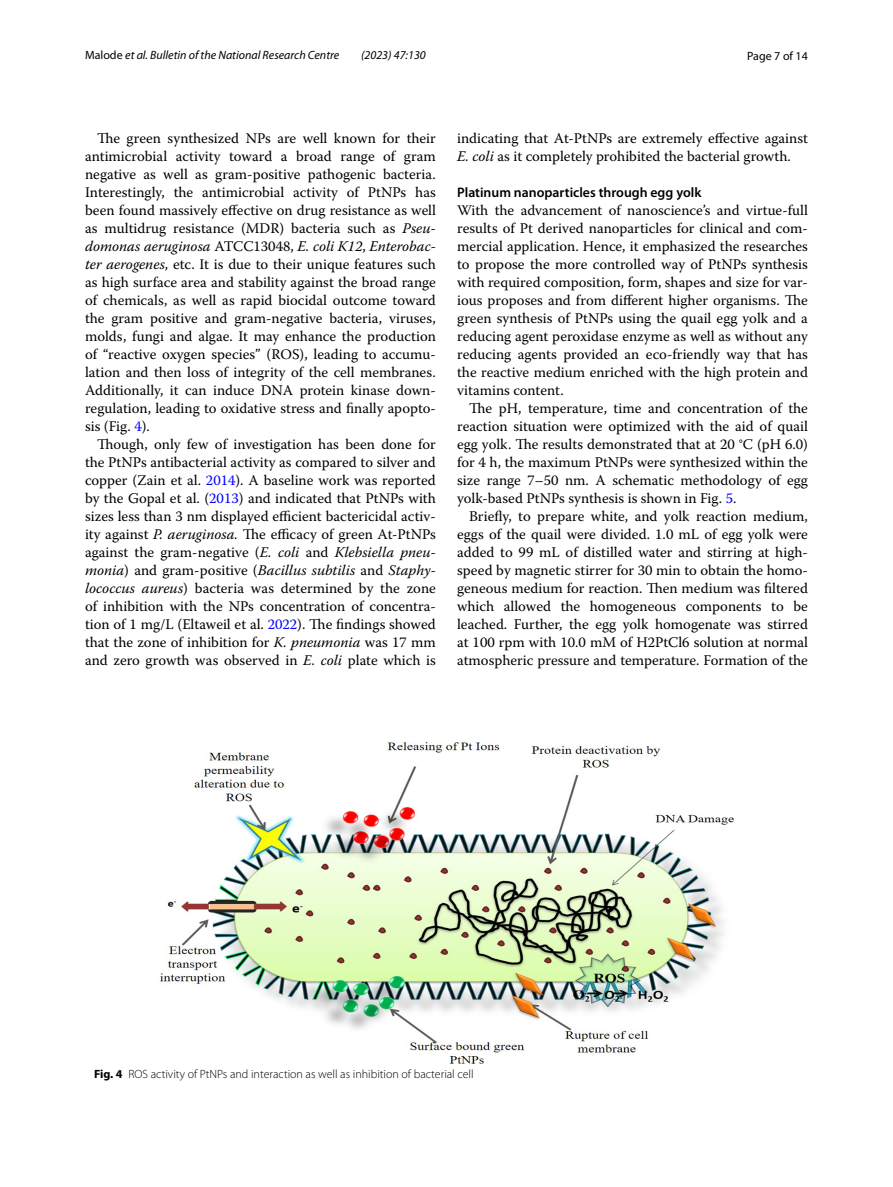
<style>
.page{position:relative;width:893px;height:1187px;background:#fff}
.page>*{position:absolute;margin:0;border:0;box-sizing:border-box;transform-origin:0 0}
.t1{font:14.7px/18px "Warnock Pro";color:#000;text-align:justify}
.t2{font:600 13.8px "Myriad Pro";color:#000}
.t3{font:300 12px "Myriad Pro";color:#000}
.t4{font:italic 12px "Myriad Pro";color:#000}
.t5{font:12px "Myriad Pro";color:#000}
.s1{font-style:normal}
.s2{font-style:italic}
.s3{color:#00f}
.s4{font-weight:700}
</style>
<div class="page">
<img style="left:160px;top:741px;width:573px;height:322px">
<p class="t4" style="left:85px;top:48px;width:256px"><span class="s1">Malode</span> et al. Bulletin of the National Research Centre</p>
<p class="t4" style="left:361px;top:48px;width:66px">(2023) 47:130</p>
<p class="t5" style="left:747px;top:48px;width:62px">Page 7 of 14</p>
<p class="t1" style="left:85px;top:128px;width:352px;text-indent:12px">The green synthesized NPs are well known for their antimicrobial activity toward a broad range of gram negative as well as gram-positive pathogenic bacteria.<br>Interestingly, the antimicrobial activity of PtNPs has been found massively effective on drug resistance as well as multidrug resistance (MDR) bacteria such as <span class="s2">Pseu&shy;domonas aeruginosa</span> ATCC13048, <span class="s2">E. coli K12</span>, <span class="s2">Enterobac&shy;ter aerogenes</span>, etc. It is due to their unique features such as high surface area and stability against the broad range of chemicals, as well as rapid biocidal outcome toward the gram positive and gram-negative bacteria, viruses, molds, fungi and algae. It may enhance the production of “reactive oxygen species” (ROS), leading to accumu&shy;lation and then loss of integrity of the cell membranes.<br>Additionally, it can induce DNA protein kinase down&shy;regulation, leading to oxidative stress and finally apopto&shy;sis (Fig. <span class="s3">4</span>).</p>
<p class="t1" style="left:85px;top:434px;width:352px;text-indent:12px">Though, only few of investigation has been done for the PtNPs antibacterial activity as compared to silver and copper (Zain et al. <span class="s3">2014</span>). A baseline work was reported by the Gopal et al. (<span class="s3">2013</span>) and indicated that PtNPs with sizes less than 3 nm displayed efficient bactericidal activ&shy;ity against <span class="s2">P. aeruginosa.</span> The efficacy of green At-PtNPs against the gram-negative (<span class="s2">E. coli</span> and <span class="s2">Klebsiella pneu&shy;monia</span>) and gram-positive (<span class="s2">Bacillus subtilis</span> and <span class="s2">Staphy&shy;lococcus aureus</span>) bacteria was determined by the zone of inhibition with the NPs concentration of concentra&shy;tion of 1 mg/L (Eltaweil et al. <span class="s3">2022</span>). The findings showed that the zone of inhibition for <span class="s2">K. pneumonia</span> was 17 mm and zero growth was observed in <span class="s2">E. coli</span> plate which is</p>
<p class="t1" style="left:457px;top:128px;width:352px">indicating that At-PtNPs are extremely effective against<br><span class="s2">E. coli</span> as it completely prohibited the bacterial growth.</p>
<p class="t2" style="left:457px;top:183px;width:246px">Platinum nanoparticles through egg yolk</p>
<p class="t1" style="left:457px;top:200px;width:352px">With the advancement of nanoscience’s and virtue-full results of Pt derived nanoparticles for clinical and com&shy;mercial application. Hence, it emphasized the researches to propose the more controlled way of PtNPs synthesis with required composition, form, shapes and size for var&shy;ious proposes and from different higher organisms. The green synthesis of PtNPs using the quail egg yolk and a reducing agent peroxidase enzyme as well as without any reducing agents provided an eco-friendly way that has the reactive medium enriched with the high protein and vitamins content.</p>
<p class="t1" style="left:457px;top:398px;width:352px;text-indent:12px">The pH, temperature, time and concentration of the reaction situation were optimized with the aid of quail egg yolk. The results demonstrated that at 20 °C (pH 6.0) for 4 h, the maximum PtNPs were synthesized within the size range 7–50 nm. A schematic methodology of egg yolk-based PtNPs synthesis is shown in Fig. <span class="s3">5</span>.</p>
<p class="t1" style="left:457px;top:506px;width:352px;text-indent:12px">Briefly, to prepare white, and yolk reaction medium, eggs of the quail were divided. 1.0 mL of egg yolk were added to 99 mL of distilled water and stirring at high&shy;speed by magnetic stirrer for 30 min to obtain the homo&shy;geneous medium for reaction. Then medium was filtered which allowed the homogeneous components to be leached. Further, the egg yolk homogenate was stirred at 100 rpm with 10.0 mM of H2PtCl6 solution at normal atmospheric pressure and temperature. Formation of the</p>
<p class="t3" style="left:94px;top:1067px;width:381px"><span class="s4">Fig. 4</span> ROS activity of PtNPs and interaction as well as inhibition of bacterial cell</p>
</div>
